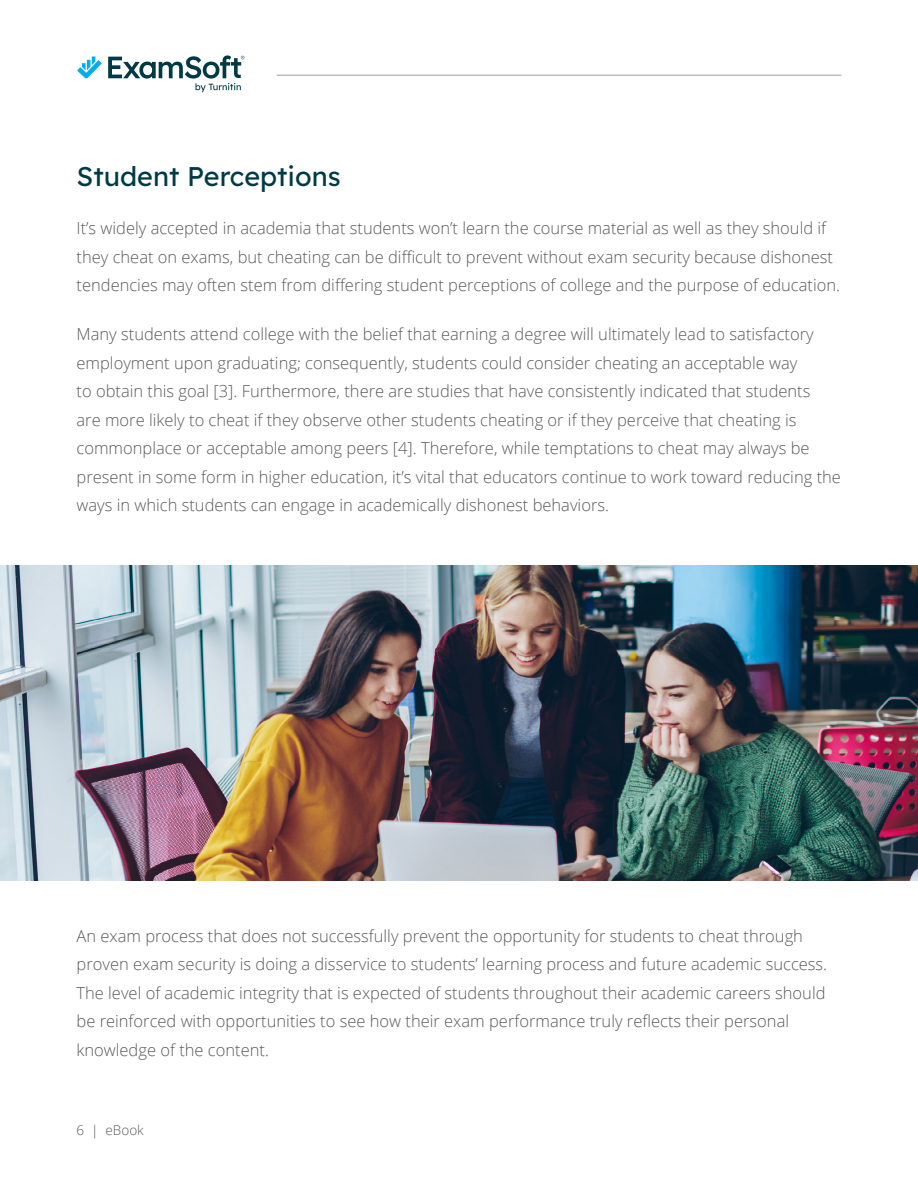
<style>
.page{position:relative;width:918px;height:1188px;background:#fff}
.page>*{position:absolute;margin:0;border:0;box-sizing:border-box;transform-origin:0 0}
.t1{font:27px "Lexend Deca";color:#003b45}
.t2{font:300 16.5px/28.5px "Open Sans";color:#58595b}
.t3{font:300 13.5px "Open Sans";color:#58595b}
</style>
<div class="page">
<img style="left:0;top:566px;width:918px;height:315px">
<hr style="left:277px;top:75px;width:564px;height:1px;background:#bcbec0">
<svg style="left:108px;top:55px;width:136px;height:37px"></svg>
<svg style="left:77px;top:56px;width:25px;height:23px"></svg>
<h1 class="t1" style="left:77px;top:153px;width:266px">Student Perceptions</h1>
<p class="t2" style="left:77px;top:214px;width:765px">It’s widely accepted in academia that students won’t learn the course material as well as they should if they cheat on exams, but cheating can be difficult to prevent without exam security because dishonest tendencies may often stem from differing student perceptions of college and the purpose of education.</p>
<p class="t2" style="left:77px;top:319px;width:766px">Many students attend college with the belief that earning a degree will ultimately lead to satisfactory employment upon graduating; consequently, students could consider cheating an acceptable way<br>to obtain this goal [3]. Furthermore, there are studies that have consistently indicated that students<br>are more likely to cheat if they observe other students cheating or if they perceive that cheating is commonplace or acceptable among peers [4]. Therefore, while temptations to cheat may always be present in some form in higher education, it’s vital that educators continue to work toward reducing the ways in which students can engage in academically dishonest behaviors.</p>
<p class="t2" style="left:77px;top:921px;width:752px">An exam process that does not successfully prevent the opportunity for students to cheat through proven exam security is doing a disservice to students’ learning process and future academic success.<br>The level of academic integrity that is expected of students throughout their academic careers should be reinforced with opportunities to see how their exam performance truly reflects their personal knowledge of the content.</p>
<p class="t3" style="left:77px;top:1120px;width:69px">6 | eBook</p>
</div>
